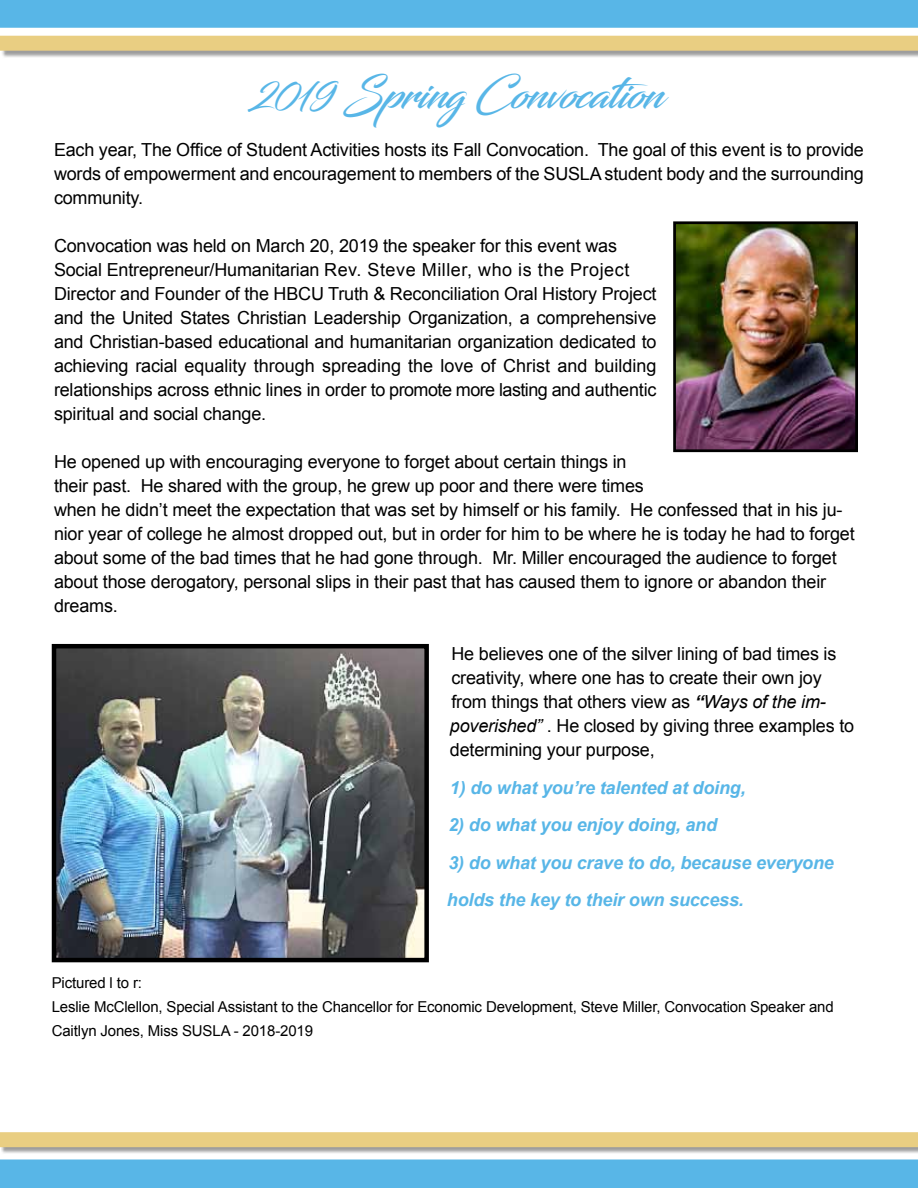
<style>
.page{position:relative;width:918px;height:1188px;background:#fff}
.page>*{position:absolute;margin:0;border:0;box-sizing:border-box;transform-origin:0 0}
.t1{font:42px "Blacksword";letter-spacing:-.01em;color:#58b6e7}
.t2{font:18px/24px "Arial";letter-spacing:-.01em;color:#000}
.t3{font:italic 700 18px/37.5px "Arial";letter-spacing:-.01em;color:#58b6e7}
.t4{font:15px/24px "Arial";letter-spacing:-.01em;color:#000}
.s1{font-size:33px}
.s2{font-weight:700;font-style:italic}
.s3{font-style:italic}
</style>
<div class="page">
<div style="left:0;top:0;width:918px;height:28px;background:#58b6e7"></div>
<div style="left:1px;top:37px;width:917px;height:21px;background:#000;opacity:.75"></div>
<div style="left:0;top:36px;width:918px;height:15px;background:#e9ce82"></div>
<div style="left:0;top:1160px;width:918px;height:28px;background:#58b6e7"></div>
<div style="left:1px;top:1134px;width:917px;height:21px;background:#000;opacity:.75"></div>
<div style="left:0;top:1132px;width:918px;height:15px;background:#e9ce82"></div>
<img style="left:677px;top:225px;width:177px;height:223px">
<div style="left:673px;top:221px;width:185px;height:231px;border:3px solid #000"></div>
<img style="left:57px;top:649px;width:367px;height:308px">
<div style="left:52px;top:644px;width:377px;height:318px;border:4px solid #000"></div>
<h1 class="t1" style="left:254px;top:69px;width:411px"><span class="s1">2019</span> Spring Convocation</h1>
<p class="t2" style="left:54px;top:138px;width:812px;text-align:justify">Each year, The Office of Student Activities hosts its Fall Convocation. The goal of this event is to provide words of empowerment and encouragement to members of the SUSLA student body and the surrounding community.</p>
<p class="t2" style="left:54px;top:234px;width:604px">Convocation was held on March 20, 2019 the speaker for this event was Social Entrepreneur/Humanitarian Rev. Steve Miller, who is the Project Director and Founder of the HBCU Truth &amp; Reconciliation Oral History Project and the United States Christian Leadership Organization, a comprehensive and Christian-based educational and humanitarian organization dedicated to achieving racial equality through spreading the love of Christ and building relationships across ethnic lines in order to promote more lasting and authentic spiritual and social change.</p>
<p class="t2" style="left:54px;top:450px;width:802px">He opened up with encouraging everyone to forget about certain things in<br>their past. He shared with the group, he grew up poor and there were times<br>when he didn’t meet the expectation that was set by himself or his family. He confessed that in his ju&shy;nior year of college he almost dropped out, but in order for him to be where he is today he had to forget about some of the bad times that he had gone through. Mr. Miller encouraged the audience to forget about those derogatory, personal slips in their past that has caused them to ignore or abandon their dreams.</p>
<p class="t2" style="left:450px;top:642px;width:406px">He believes one of the silver lining of bad times is creativity, where one has to create their own joy from things that others view as <span class="s2">“</span><span class="s3">Ways of the im&shy;poverished”</span> . He closed by giving three examples to determining your purpose,</p>
<p class="t3" style="left:450px;top:769px;width:297px">1) do what you’re talented at doing,</p>
<p class="t3" style="left:448px;top:807px;width:270px">2) do what you enjoy doing, and</p>
<p class="t3" style="left:447px;top:844px;width:388px">3) do what you crave to do, because everyone holds the key to their own success.</p>
<p class="t4" style="left:52px;top:971px;width:784px">Pictured l to r:<br>Leslie McClellon, Special Assistant to the Chancellor for Economic Development, Steve Miller, Convocation Speaker and<br>Caitlyn Jones, Miss SUSLA - 2018-2019</p>
</div>
